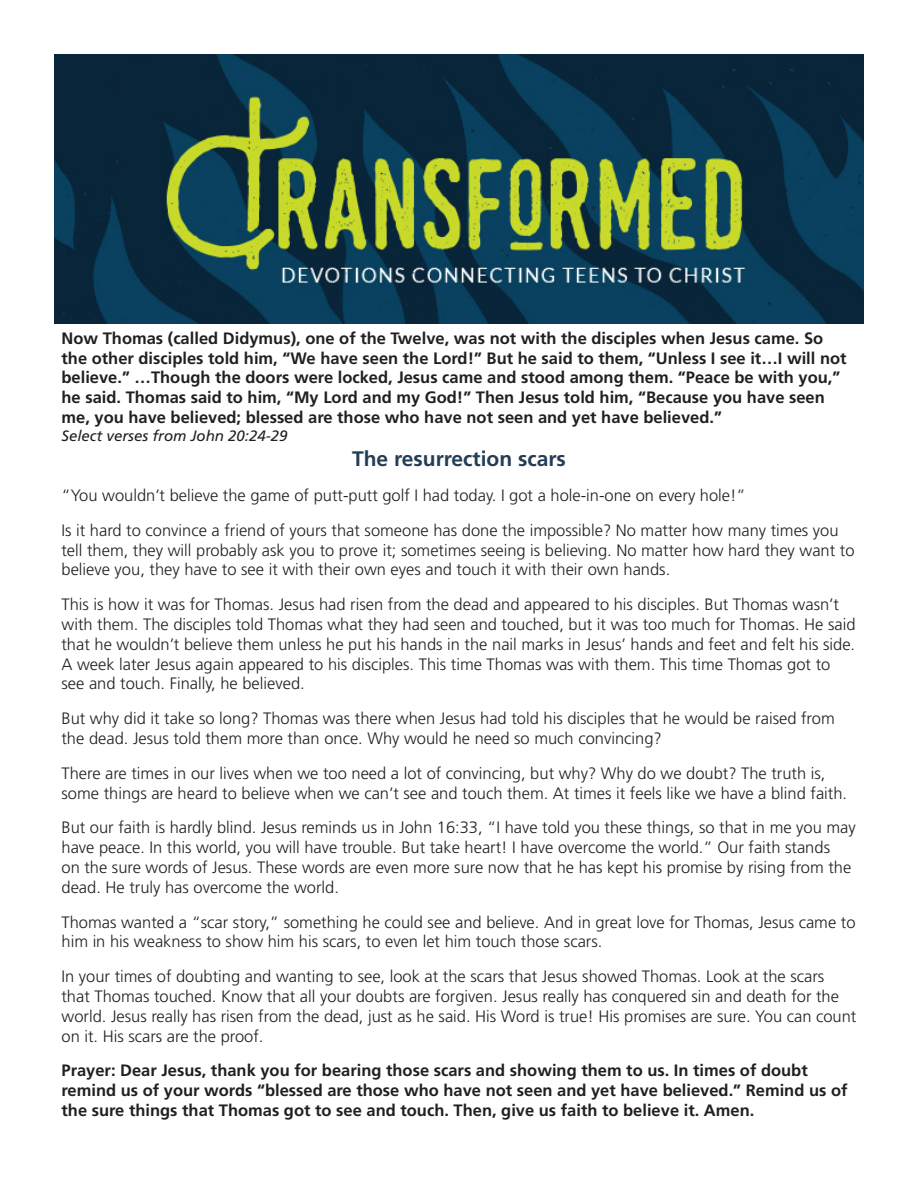
<style>
.page{position:relative;width:918px;height:1188px;background:#fff}
.page>*{position:absolute;margin:0;border:0;box-sizing:border-box;transform-origin:0 0}
.t1{font:700 21px "Frutiger LT Std";color:#243d57}
.body_copy{font:300 16.5px/19.8px "Frutiger LT Std";color:#231f20}
.Scripture_text{font:700 16.5px/19.8px "Frutiger LT Std";color:#231f20}
.body_copy-2{font:700 16.5px/19.8px "Frutiger LT Std";color:#231f20}
.Scripture_reference{font:italic 15px "Frutiger LT Std";color:#231f20}
</style>
<div class="page">
<img style="left:54px;top:54px;width:810px;height:270px">
<p class="Scripture_text" style="left:62px;top:328px;width:787px">Now Thomas (called Didymus), one of the Twelve, was not with the disciples when Jesus came. So the other disciples told him, “We have seen the Lord!” But he said to them, “Unless I see it…I will not believe.” …Though the doors were locked, Jesus came and stood among them. “Peace be with you,” he said. Thomas said to him, “My Lord and my God!” Then Jesus told him, “Because you have seen me, you have believed; blessed are those who have not seen and yet have believed.”</p>
<p class="Scripture_reference" style="left:62px;top:427px;width:227px">Select verses from John 20:24-29</p>
<p class="t1" style="left:352px;top:447px;width:215px">The resurrection scars</p>
<p class="body_copy" style="left:62px;top:486px;width:686px">“You wouldn’t believe the game of putt-putt golf I had today. I got a hole-in-one on every hole!”</p>
<p class="body_copy" style="left:62px;top:521px;width:795px">Is it hard to convince a friend of yours that someone has done the impossible? No matter how many times you tell them, they will probably ask you to prove it; sometimes seeing is believing. No matter how hard they want to believe you, they have to see it with their own eyes and touch it with their own hands.</p>
<p class="body_copy" style="left:62px;top:595px;width:796px">This is how it was for Thomas. Jesus had risen from the dead and appeared to his disciples. But Thomas wasn’t with them. The disciples told Thomas what they had seen and touched, but it was too much for Thomas. He said that he wouldn’t believe them unless he put his hands in the nail marks in Jesus’ hands and feet and felt his side.<br>A week later Jesus again appeared to his disciples. This time Thomas was with them. This time Thomas got to see and touch. Finally, he believed.</p>
<p class="body_copy" style="left:62px;top:709px;width:775px">But why did it take so long? Thomas was there when Jesus had told his disciples that he would be raised from the dead. Jesus told them more than once. Why would he need so much convincing?</p>
<p class="body_copy" style="left:62px;top:764px;width:787px">There are times in our lives when we too need a lot of convincing, but why? Why do we doubt? The truth is, some things are heard to believe when we can’t see and touch them. At times it feels like we have a blind faith.</p>
<p class="body_copy" style="left:62px;top:818px;width:796px">But our faith is hardly blind. Jesus reminds us in John 16:33, “I have told you these things, so that in me you may have peace. In this world, you will have trouble. But take heart! I have overcome the world.” Our faith stands<br>on the sure words of Jesus. These words are even more sure now that he has kept his promise by rising from the dead. He truly has overcome the world.</p>
<p class="body_copy" style="left:62px;top:912px;width:796px">Thomas wanted a “scar story,” something he could see and believe. And in great love for Thomas, Jesus came to him in his weakness to show him his scars, to even let him touch those scars.</p>
<p class="body_copy" style="left:62px;top:967px;width:796px">In your times of doubting and wanting to see, look at the scars that Jesus showed Thomas. Look at the scars that Thomas touched. Know that all your doubts are forgiven. Jesus really has conquered sin and death for the world. Jesus really has risen from the dead, just as he said. His Word is true! His promises are sure. You can count on it. His scars are the proof.</p>
<p class="body_copy-2" style="left:62px;top:1061px;width:788px">Prayer: Dear Jesus, thank you for bearing those scars and showing them to us. In times of doubt remind us of your words “blessed are those who have not seen and yet have believed.” Remind us of the sure things that Thomas got to see and touch. Then, give us faith to believe it. Amen.</p>
</div>
